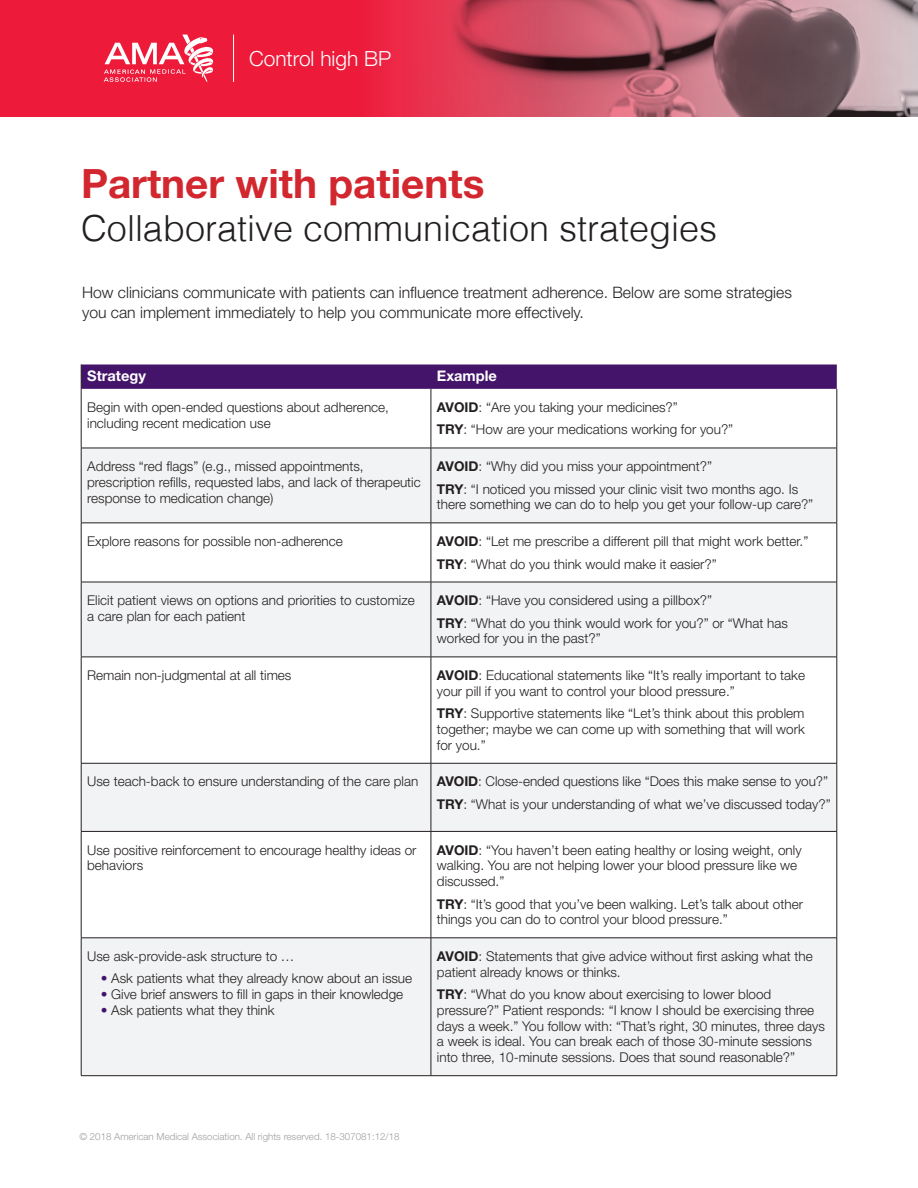
<style>
.page{position:relative;width:918px;height:1188px;background:#fff}
.page>*{position:absolute;margin:0;border:0;box-sizing:border-box;transform-origin:0 0}
.t1{font:700 40.5px "Helvetica Neue LT Std";color:#d2272e}
.t2{font:300 36px "Helvetica";color:#231f20}
.t3{font:300 20.85px "Helvetica Neue LT Std";color:#fff}
.body_copy{font:300 15.75px/19.5px "Helvetica Neue LT Std";color:#231f20}
.xBody{font:700 14.7px "Helvetica Neue LT Std";color:#fff}
.table_body{font:300 13.5px/15.8px "Helvetica Neue LT Std";color:#231f20}
.xBody-2{font:300 9.75px "Helvetica Neue LT Std";color:#9d9fa2}
.s1{font-weight:700}
.s2{color:#44146b}
</style>
<div class="page">
<svg style="left:82px;top:449px;width:755px;height:626px;fill:#f2f3f4"></svg>
<svg style="left:81px;top:364px;width:756px;height:25px;background:#481a6e"></svg>
<hr style="left:81px;top:389px;width:1px;height:59px;background:#231f20">
<hr style="left:431px;top:389px;width:1px;height:59px;background:#231f20">
<hr style="left:837px;top:389px;width:1px;height:59px;background:#231f20">
<hr style="left:81px;top:448px;width:350px;height:1px;background:#231f20">
<hr style="left:81px;top:448px;width:1px;height:75px;background:#231f20">
<hr style="left:431px;top:448px;width:406px;height:1px;background:#231f20">
<hr style="left:431px;top:448px;width:1px;height:75px;background:#231f20">
<hr style="left:837px;top:448px;width:1px;height:75px;background:#231f20">
<hr style="left:81px;top:523px;width:350px;height:1px;background:#231f20">
<hr style="left:81px;top:523px;width:1px;height:59px;background:#231f20">
<hr style="left:431px;top:523px;width:406px;height:1px;background:#231f20">
<hr style="left:431px;top:523px;width:1px;height:59px;background:#231f20">
<hr style="left:837px;top:523px;width:1px;height:59px;background:#231f20">
<hr style="left:81px;top:582px;width:350px;height:1px;background:#231f20">
<hr style="left:81px;top:582px;width:1px;height:75px;background:#231f20">
<hr style="left:431px;top:582px;width:406px;height:1px;background:#231f20">
<hr style="left:431px;top:582px;width:1px;height:75px;background:#231f20">
<hr style="left:837px;top:582px;width:1px;height:75px;background:#231f20">
<hr style="left:81px;top:657px;width:350px;height:1px;background:#231f20">
<hr style="left:81px;top:657px;width:1px;height:106px;background:#231f20">
<hr style="left:431px;top:657px;width:406px;height:1px;background:#231f20">
<hr style="left:431px;top:657px;width:1px;height:106px;background:#231f20">
<hr style="left:837px;top:657px;width:1px;height:106px;background:#231f20">
<hr style="left:81px;top:763px;width:350px;height:1px;background:#231f20">
<hr style="left:81px;top:763px;width:1px;height:68px;background:#231f20">
<hr style="left:431px;top:763px;width:406px;height:1px;background:#231f20">
<hr style="left:431px;top:763px;width:1px;height:68px;background:#231f20">
<hr style="left:837px;top:763px;width:1px;height:68px;background:#231f20">
<hr style="left:81px;top:831px;width:350px;height:1px;background:#231f20">
<hr style="left:81px;top:832px;width:1px;height:106px;background:#231f20">
<hr style="left:431px;top:831px;width:406px;height:1px;background:#231f20">
<hr style="left:431px;top:832px;width:1px;height:106px;background:#231f20">
<hr style="left:837px;top:832px;width:1px;height:106px;background:#231f20">
<hr style="left:81px;top:938px;width:350px;height:1px;background:#231f20">
<hr style="left:81px;top:938px;width:1px;height:138px;background:#231f20">
<hr style="left:431px;top:938px;width:406px;height:1px;background:#231f20">
<hr style="left:431px;top:938px;width:1px;height:138px;background:#231f20">
<hr style="left:837px;top:938px;width:1px;height:138px;background:#231f20">
<hr style="left:81px;top:1075px;width:350px;height:1px;background:#231f20">
<hr style="left:431px;top:1075px;width:406px;height:1px;background:#231f20">
<div style="left:0;top:0;width:918px;height:117px;background:#ed1a3a"></div>
<svg style="left:104px;top:35px;width:109px;height:47px"></svg>
<hr style="left:233px;top:35px;width:1px;height:47px;background:#fff">
<img style="left:403px;top:0;width:515px;height:117px">
<p class="t3" style="left:249px;top:46px;width:144px">Control high BP</p>
<p class="t1" style="left:81px;top:158px;width:405px">Partner with patients</p>
<p class="t2" style="left:81px;top:197px;width:638px">Collaborative communication strategies</p>
<p class="body_copy" style="left:82px;top:283px;width:711px">How clinicians communicate with patients can influence treatment adherence. Below are some strategies you can implement immediately to help you communicate more effectively.</p>
<p class="xBody" style="left:87px;top:367px;width:60px">Strategy</p>
<p class="xBody" style="left:437px;top:367px;width:62px">Example</p>
<p class="table_body" style="left:87px;top:399px;width:303px">Begin with open-ended questions about adherence, including recent medication use</p>
<p class="table_body" style="left:437px;top:399px;width:242px"><span class="s1">AVOID</span>: “Are you taking your medicines?”</p>
<p class="table_body" style="left:437px;top:422px;width:298px"><span class="s1">TRY</span>: “How are your medications working for you?”</p>
<p class="table_body" style="left:87px;top:458px;width:335px">Address “red flags” (e.g., missed appointments, prescription refills, requested labs, and lack of therapeutic response to medication change)</p>
<p class="table_body" style="left:437px;top:458px;width:277px"><span class="s1">AVOID</span>: “Why did you miss your appointment?”</p>
<p class="table_body" style="left:437px;top:481px;width:378px"><span class="s1">TRY</span>: “I noticed you missed your clinic visit two months ago. Is there something we can do to help you get your follow-up care?”</p>
<p class="table_body" style="left:87px;top:533px;width:257px">Explore reasons for possible non-adherence</p>
<p class="table_body" style="left:437px;top:533px;width:373px"><span class="s1">AVOID</span>: “Let me prescribe a different pill that might work better.”</p>
<p class="table_body" style="left:437px;top:556px;width:281px"><span class="s1">TRY</span>: “What do you think would make it easier?”</p>
<p class="table_body" style="left:87px;top:592px;width:329px">Elicit patient views on options and priorities to customize a care plan for each patient</p>
<p class="table_body" style="left:437px;top:592px;width:277px"><span class="s1">AVOID</span>: “Have you considered using a pillbox?”</p>
<p class="table_body" style="left:437px;top:615px;width:353px"><span class="s1">TRY</span>: “What do you think would work for you?” or “What has worked for you in the past?”</p>
<p class="table_body" style="left:87px;top:667px;width:206px">Remain non-judgmental at all times</p>
<p class="table_body" style="left:437px;top:667px;width:370px"><span class="s1">AVOID</span>: Educational statements like “It’s really important to take your pill if you want to control your blood pressure.”</p>
<p class="table_body" style="left:437px;top:705px;width:369px;text-align:justify"><span class="s1">TRY</span>: Supportive statements like “Let’s think about this problem together; maybe we can come up with something that will work for you.”</p>
<p class="table_body" style="left:87px;top:773px;width:333px">Use teach-back to ensure understanding of the care plan</p>
<p class="table_body" style="left:437px;top:773px;width:393px"><span class="s1">AVOID</span>: Close-ended questions like “Does this make sense to you?”</p>
<p class="table_body" style="left:437px;top:796px;width:395px"><span class="s1">TRY</span>: “What is your understanding of what we’ve discussed today?”</p>
<p class="table_body" style="left:87px;top:842px;width:331px">Use positive reinforcement to encourage healthy ideas or behaviors</p>
<p class="table_body" style="left:437px;top:842px;width:366px"><span class="s1">AVOID</span>: “You haven’t been eating healthy or losing weight, only walking. You are not helping lower your blood pressure like we discussed.”</p>
<p class="table_body" style="left:437px;top:896px;width:368px"><span class="s1">TRY</span>: “It’s good that you’ve been walking. Let’s talk about other things you can do to control your blood pressure.”</p>
<p class="table_body" style="left:87px;top:948px;width:209px">Use ask-provide-ask structure to …</p>
<p class="table_body" style="left:101px;top:970px;width:313px"><span class="s2">•</span> Ask patients what they already know about an issue</p>
<p class="table_body" style="left:101px;top:986px;width:304px"><span class="s2">•</span> Give brief answers to fill in gaps in their knowledge</p>
<p class="table_body" style="left:101px;top:1002px;width:175px"><span class="s2">•</span> Ask patients what they think</p>
<p class="table_body" style="left:437px;top:948px;width:377px"><span class="s1">AVOID</span>: Statements that give advice without first asking what the patient already knows or thinks.</p>
<p class="table_body" style="left:437px;top:986px;width:390px"><span class="s1">TRY</span>: “What do you know about exercising to lower blood pressure?” Patient responds: “I know I should be exercising three days a week.” You follow with: “That’s right, 30 minutes, three days a week is ideal. You can break each of those 30-minute sessions into three, 10-minute sessions. Does that sound reasonable?”</p>
<p class="xBody-2" style="left:79px;top:1130px;width:322px">© 2018 American Medical Association. All rights reserved. 18-307081:12/18</p>
</div>
